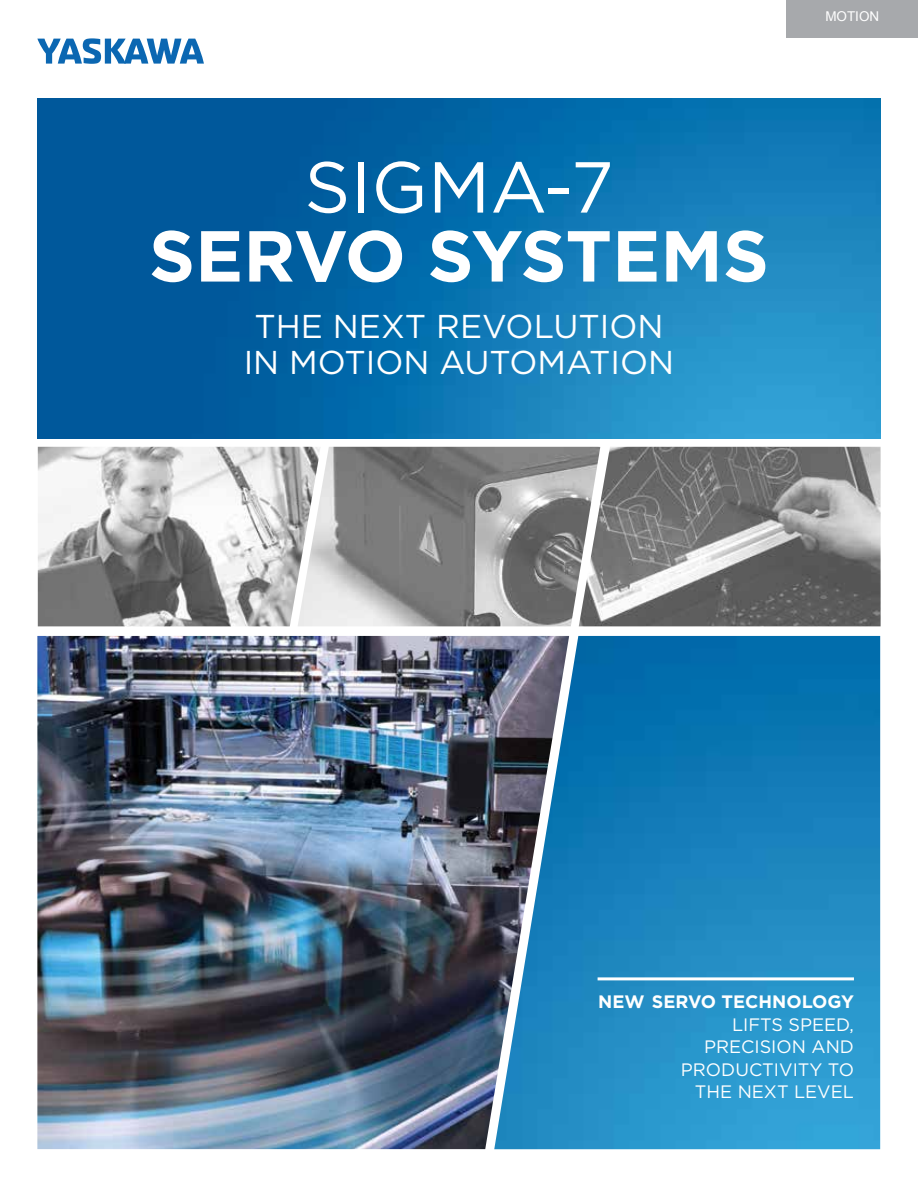
<style>
.page{position:relative;width:918px;height:1188px;background:#fff}
.page>*{position:absolute;margin:0;border:0;box-sizing:border-box;transform-origin:0 0}
.t1{font:700 72px "Gotham HTF";letter-spacing:-.01em;color:#fff}
.t2{font:72px "Gotham";color:#fff}
.t3{font:33px/36px "Gotham";color:#fff;text-align:center}
.t4{font:18px/22.5px "Gotham";color:#fff;text-align:right}
.t5{font:700 18px "Gotham HTF";color:#fff}
.t6{font:13.5px "Arial";color:#fff}
</style>
<div class="page">
<div style="left:787px;top:0;width:131px;height:38px;background:#a7a9ac"></div>
<img style="left:37px;top:99px;width:843px;height:340px">
<svg style="left:37px;top:38px;width:167px;height:26px"></svg>
<img style="left:37px;top:636px;width:457px;height:513px">
<img style="left:494px;top:636px;width:386px;height:513px">
<img style="left:600px;top:447px;width:281px;height:179px">
<img style="left:38px;top:447px;width:260px;height:179px">
<img style="left:298px;top:447px;width:302px;height:179px">
<hr style="left:598px;top:977px;width:256px;height:3px;background:#fff">
<h1 class="t2" style="left:304px;top:141px;width:311px">SIGMA-7</h1>
<h1 class="t1" style="left:149px;top:214px;width:621px">SERVO SYSTEMS</h1>
<h2 class="t3" style="left:244px;top:307px;width:432px">THE NEXT REVOLUTION<br>IN MOTION AUTOMATION</h2>
<p class="t6" style="left:825px;top:7px;width:55px">MOTION</p>
<p class="t5" style="left:598px;top:991px;width:257px">NEW SERVO TECHNOLOGY</p>
<p class="t4" style="left:681px;top:1013px;width:175px">LIFTS SPEED,<br>PRECISION AND<br>PRODUCTIVITY TO<br>THE NEXT LEVEL</p>
</div>
